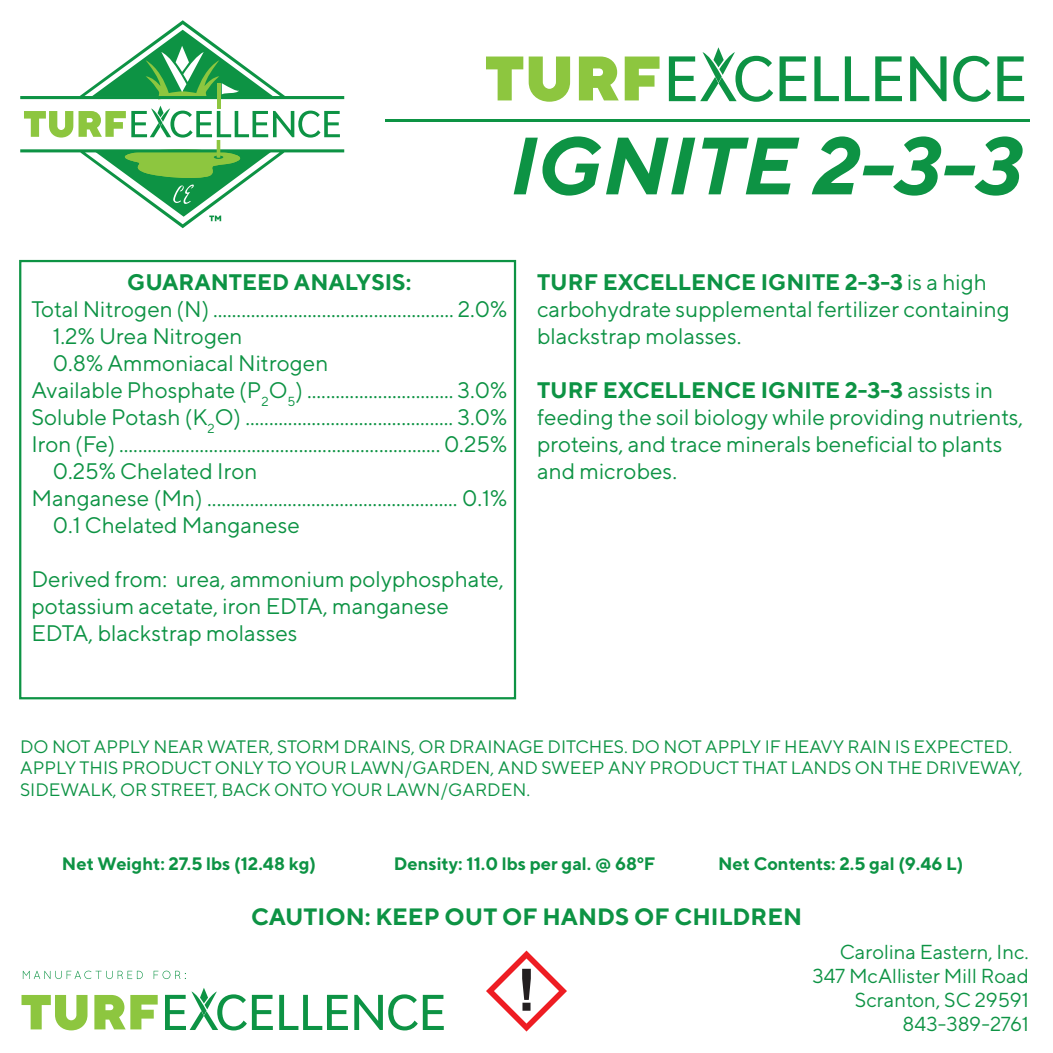
<style>
.page{position:relative;width:1053px;height:1053px;background:#fff}
.page>*{position:absolute;margin:0;border:0;box-sizing:border-box;transform-origin:0 0}
.t1{font:italic 700 81px "TT Norms";color:#0d9344}
.t2{font:700 23.62px "TT Norms";color:#0d9344}
.t3{font:22.5px/27px "TT Norms";color:#0d9344}
.t4{font:700 22.5px "TT Norms";color:#0d9344}
.t5{font:20.25px/24.3px "TT Norms";color:#0d9344;text-align:right}
.t6{font:18px/21.6px "TT Norms";color:#0d9344}
.t7{font:700 18px "TT Norms";color:#0d9344}
.s1{font-weight:700}
</style>
<div class="page">
<svg style="left:23px;top:971px;width:120px;height:8px"></svg>
<svg style="left:154px;top:971px;width:32px;height:8px"></svg>
<hr style="left:217px;top:83px;width:3px;height:26px;background:#8dc63f">
<svg style="left:20px;top:20px;width:324px;height:80px"></svg>
<svg style="left:20px;top:106px;width:324px;height:122px"></svg>
<svg style="left:354px;top:994px;width:90px;height:37px"></svg>
<svg style="left:22px;top:995px;width:66px;height:35px"></svg>
<svg style="left:94px;top:995px;width:64px;height:34px"></svg>
<svg style="left:165px;top:988px;width:108px;height:42px"></svg>
<svg style="left:279px;top:995px;width:69px;height:35px"></svg>
<svg style="left:486px;top:951px;width:81px;height:81px"></svg>
<svg style="left:780px;top:56px;width:26px;height:45px"></svg>
<svg style="left:845px;top:56px;width:24px;height:45px"></svg>
<svg style="left:875px;top:56px;width:27px;height:45px"></svg>
<svg style="left:910px;top:56px;width:37px;height:46px"></svg>
<svg style="left:953px;top:56px;width:38px;height:46px"></svg>
<svg style="left:997px;top:56px;width:27px;height:45px"></svg>
<svg style="left:486px;top:57px;width:37px;height:43px"></svg>
<svg style="left:529px;top:57px;width:41px;height:45px"></svg>
<svg style="left:579px;top:57px;width:40px;height:43px"></svg>
<svg style="left:625px;top:57px;width:35px;height:43px"></svg>
<svg style="left:669px;top:47px;width:104px;height:55px"></svg>
<svg style="left:814px;top:56px;width:25px;height:45px"></svg>
<hr style="left:386px;top:119px;width:644px;height:3px;background:#0d9344">
<div style="left:19px;top:260px;width:497px;height:439px;border:2px solid #0d9344"></div>
<h1 class="t1" style="left:510px;top:115px;width:514px">IGNITE 2-3-3</h1>
<p class="t4" style="left:127px;top:268px;width:286px">GUARANTEED ANALYSIS:</p>
<p class="t3" style="left:31px;top:295px;width:477px">Total Nitrogen (N) ................................................... 2.0%</p>
<p class="t3" style="left:53px;top:322px;width:191px">1.2% Urea Nitrogen</p>
<p class="t3" style="left:53px;top:349px;width:277px">0.8% Ammoniacal Nitrogen</p>
<p class="t3" style="left:31px;top:376px;width:477px">Available Phosphate (P<sub>2</sub>O<sub>5</sub>) ............................... 3.0%</p>
<p class="t3" style="left:31px;top:403px;width:477px">Soluble Potash (K<sub>2</sub>O) ............................................ 3.0%</p>
<p class="t3" style="left:31px;top:430px;width:477px">Iron (Fe) .................................................................... 0.25%</p>
<p class="t3" style="left:53px;top:457px;width:206px">0.25% Chelated Iron</p>
<p class="t3" style="left:31px;top:484px;width:477px">Manganese (Mn) ..................................................... 0.1%</p>
<p class="t3" style="left:53px;top:511px;width:249px">0.1 Chelated Manganese</p>
<p class="t3" style="left:31px;top:565px;width:474px">Derived from: urea, ammonium polyphosphate, potassium acetate, iron EDTA, manganese<br>EDTA, blackstrap molasses</p>
<p class="t3" style="left:537px;top:268px;width:474px"><span class="s1">TURF EXCELLENCE IGNITE 2-3-3</span> is a high carbohydrate supplemental fertilizer containing blackstrap molasses.</p>
<p class="t3" style="left:537px;top:376px;width:488px"><span class="s1">TURF EXCELLENCE IGNITE 2-3-3</span> assists in feeding the soil biology while providing nutrients, proteins, and trace minerals beneficial to plants and microbes.</p>
<p class="t6" style="left:20px;top:735px;width:1004px">DO NOT APPLY NEAR WATER, STORM DRAINS, OR DRAINAGE DITCHES. DO NOT APPLY IF HEAVY RAIN IS EXPECTED.<br>APPLY THIS PRODUCT ONLY TO YOUR LAWN/GARDEN, AND SWEEP ANY PRODUCT THAT LANDS ON THE DRIVEWAY,<br>SIDEWALK, OR STREET, BACK ONTO YOUR LAWN/GARDEN.</p>
<p class="t7" style="left:62px;top:853px;width:256px">Net Weight: 27.5 lbs (12.48 kg)</p>
<p class="t7" style="left:394px;top:853px;width:263px">Density: 11.0 lbs per gal. @ 68ºF</p>
<p class="t7" style="left:718px;top:853px;width:247px">Net Contents: 2.5 gal (9.46 L)</p>
<p class="t2" style="left:251px;top:902px;width:553px">CAUTION: KEEP OUT OF HANDS OF CHILDREN</p>
<p class="t5" style="left:812px;top:939px;width:218px">Carolina Eastern, Inc.<br>347 McAllister Mill Road<br>Scranton, SC 29591<br>843-389-2761</p>
</div>
